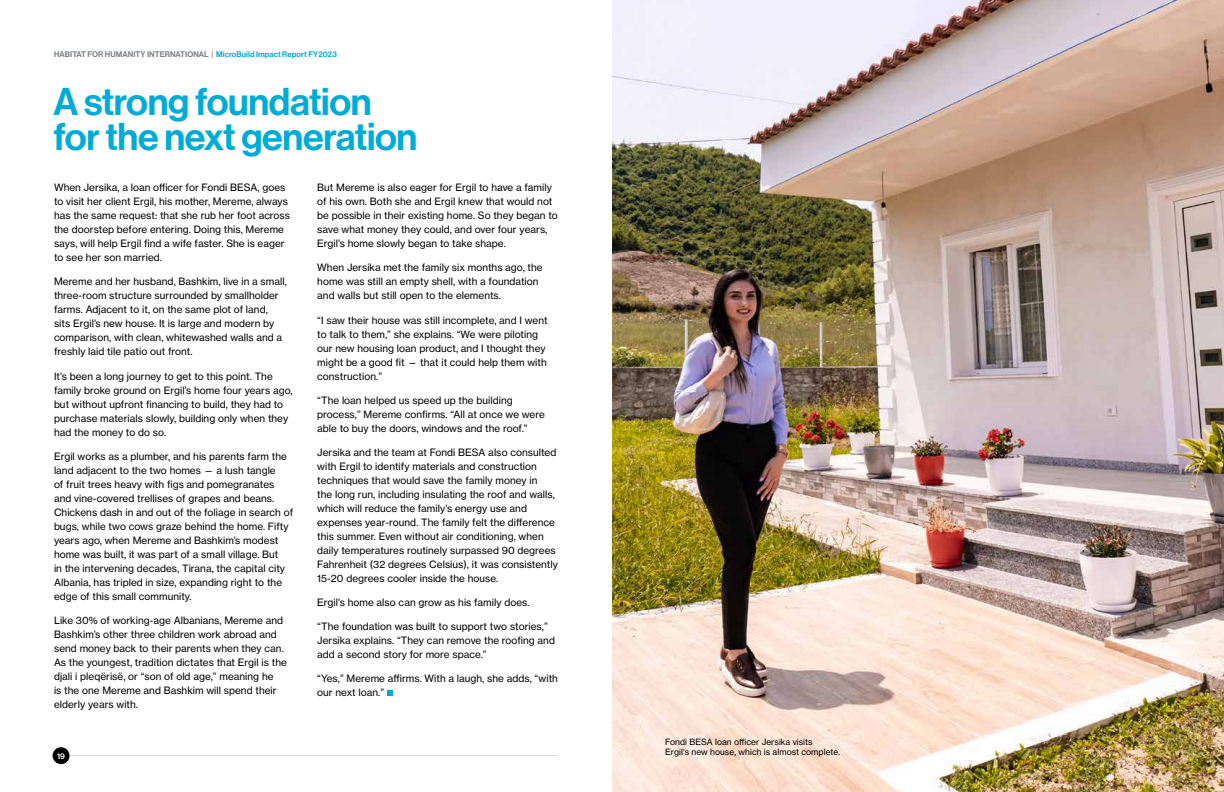
<style>
.page{position:relative;width:1224px;height:792px;background:#fff}
.page>*{position:absolute;margin:0;border:0;box-sizing:border-box;transform-origin:0 0}
.t1{font:38px/35px "N Haas Grotesk DS Pro 65 Md";letter-spacing:-.01em;color:#00acd7}
.t2{font:10px/14px "N Haas Grotesk TX Pro 55 Rg";letter-spacing:.005em;color:#000}
.t3{font:8.5px/10px "N Haas Grotesk TX Pro 55 Rg";letter-spacing:.005em;color:#000}
.t4{font:8px "N Haas Grotesk DS Pro 65 Md";letter-spacing:.01em;color:#797d82}
.t5{font:8px "N Haas Grotesk DS Pro 65 Md";color:#fff}
.s1{color:#00acd7}
</style>
<div class="page">
<hr style="left:70px;top:755px;width:488px;height:1px;background:#d7d8da">
<div style="left:53px;top:747px;width:17px;height:17px;background:#000;border-radius:50%"></div>
<svg style="left:387px;top:690px;width:5px;height:6px"></svg>
<img style="left:612px;top:0;width:612px;height:792px">
<p class="t4" style="left:54px;top:50px;width:284px">HABITAT FOR HUMANITY INTERNATIONAL | <span class="s1">MicroBuild Impact Report FY2023</span></p>
<h1 class="t1" style="left:53px;top:85px;width:366px">A strong foundation for the next generation</h1>
<p class="t2" style="left:54px;top:181px;width:238px">When Jersika, a loan officer for Fondi BESA, goes to visit her client Ergil, his mother, Mereme, always has the same request: that she rub her foot across the doorstep before entering. Doing this, Mereme says, will help Ergil find a wife faster. She is eager to see her son married.</p>
<p class="t2" style="left:54px;top:275px;width:234px">Mereme and her husband, Bashkim, live in a small, three-room structure surrounded by smallholder farms. Adjacent to it, on the same plot of land,<br>sits Ergil’s new house. It is large and modern by comparison, with clean, whitewashed walls and a freshly laid tile patio out front.</p>
<p class="t2" style="left:54px;top:369px;width:240px">It’s been a long journey to get to this point. The family broke ground on Ergil’s home four years ago, but without upfront financing to build, they had to purchase materials slowly, building only when they had the money to do so.</p>
<p class="t2" style="left:54px;top:449px;width:241px">Ergil works as a plumber, and his parents farm the land adjacent to the two homes — a lush tangle<br>of fruit trees heavy with figs and pomegranates and vine-covered trellises of grapes and beans.<br>Chickens dash in and out of the foliage in search of bugs, while two cows graze behind the home. Fifty years ago, when Mereme and Bashkim’s modest home was built, it was part of a small village. But<br>in the intervening decades, Tirana, the capital city Albania, has tripled in size, expanding right to the edge of this small community.</p>
<p class="t2" style="left:54px;top:613px;width:234px">Like 30% of working-age Albanians, Mereme and Bashkim’s other three children work abroad and send money back to their parents when they can.<br>As the youngest, tradition dictates that Ergil is the djali i pleqërisë, or “son of old age,” meaning he<br>is the one Mereme and Bashkim will spend their elderly years with.</p>
<p class="t2" style="left:317px;top:181px;width:242px">But Mereme is also eager for Ergil to have a family of his own. Both she and Ergil knew that would not be possible in their existing home. So they began to save what money they could, and over four years, Ergil’s home slowly began to take shape.</p>
<p class="t2" style="left:317px;top:261px;width:227px">When Jersika met the family six months ago, the home was still an empty shell, with a foundation and walls but still open to the elements.</p>
<p class="t2" style="left:317px;top:313px;width:232px">“I saw their house was still incomplete, and I went to talk to them,” she explains. “We were piloting our new housing loan product, and I thought they might be a good fit — that it could help them with construction.”</p>
<p class="t2" style="left:317px;top:393px;width:229px">“The loan helped us speed up the building process,” Mereme confirms. “All at once we were able to buy the doors, windows and the roof.”</p>
<p class="t2" style="left:317px;top:445px;width:242px">Jersika and the team at Fondi BESA also consulted with Ergil to identify materials and construction techniques that would save the family money in<br>the long run, including insulating the roof and walls, which will reduce the family’s energy use and expenses year-round. The family felt the difference this summer. Even without air conditioning, when daily temperatures routinely surpassed 90 degrees Fahrenheit (32 degrees Celsius), it was consistently 15-20 degrees cooler inside the house.</p>
<p class="t2" style="left:317px;top:595px;width:214px">Ergil’s home also can grow as his family does.</p>
<p class="t2" style="left:317px;top:619px;width:239px">“The foundation was built to support two stories,”<br>Jersika explains. “They can remove the roofing and add a second story for more space.”</p>
<p class="t2" style="left:317px;top:671px;width:242px">“Yes,” Mereme affirms. With a laugh, she adds, “with our next loan.”</p>
<p class="t5" style="left:57px;top:751px;width:9px">19</p>
<p class="t3" style="left:665px;top:737px;width:176px">Fondi BESA loan officer Jersika visits<br>Ergil's new house, which is almost complete.</p>
</div>
